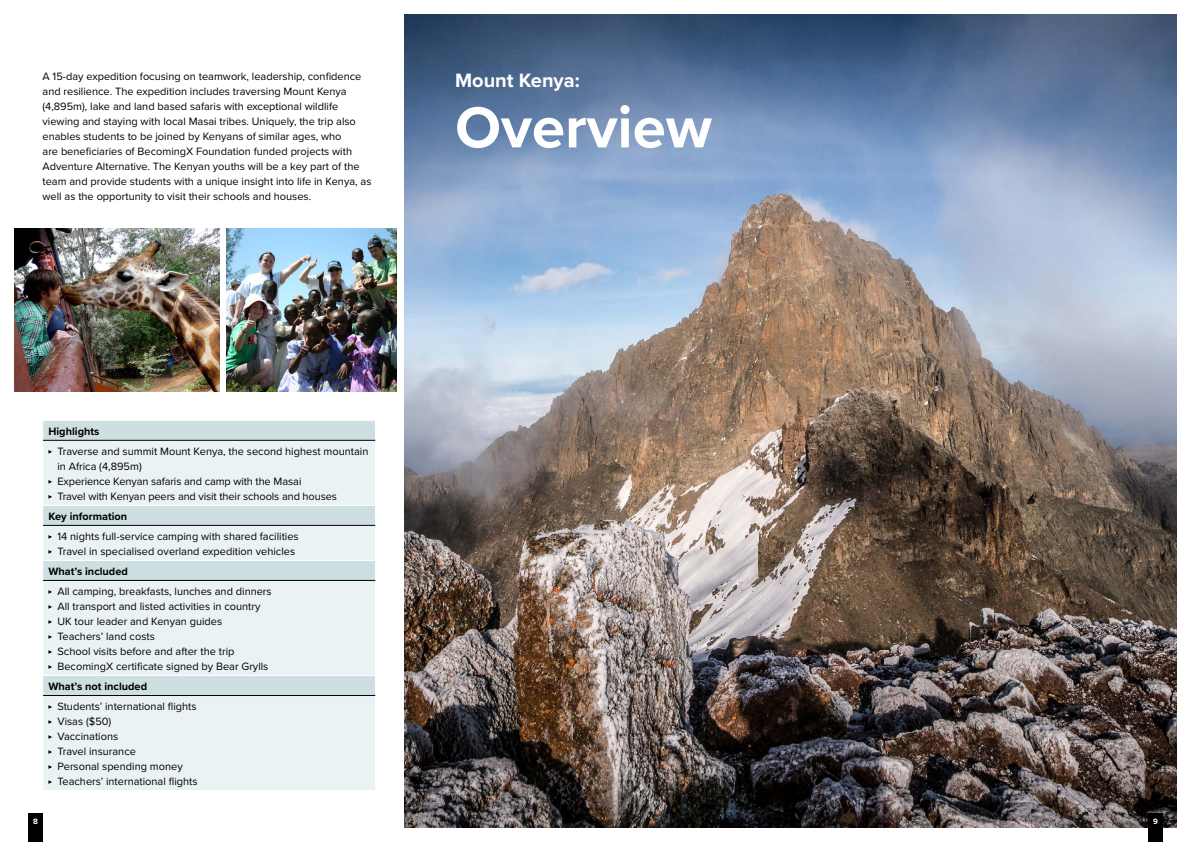
<style>
.page{position:relative;width:1191px;height:842px;background:#fff}
.page>*{position:absolute;margin:0;border:0;box-sizing:border-box;transform-origin:0 0}
.t1{font:700 60px "Proxima Nova";color:#fff}
.t2{font:700 20px "Proxima Nova";color:#fff}
.t3{font:11px/15px "Proxima Nova";color:#000}
.t4{font:700 11px "Proxima Nova";color:#000}
.t5{font:700 8px "Proxima Nova";color:#fff}
</style>
<div class="page">
<img style="left:227px;top:229px;width:170px;height:163px">
<img style="left:404px;top:14px;width:772px;height:814px">
<div style="left:1148px;top:814px;width:14px;height:28px;background:#000"></div>
<img style="left:14px;top:229px;width:206px;height:163px">
<div style="left:28px;top:814px;width:15px;height:28px;background:#000"></div>
<div style="left:44px;top:421px;width:331px;height:19px;background:#cedfe1"></div>
<svg style="left:44px;top:441px;width:331px;height:349px;fill:#ebf2f4"></svg>
<svg style="left:43px;top:421px;width:1px;height:19px"></svg>
<hr style="left:43px;top:440px;width:332px;height:1px;background:#000">
<hr style="left:43px;top:505px;width:333px;height:1px;background:#fff">
<svg style="left:43px;top:506px;width:1px;height:19px"></svg>
<hr style="left:43px;top:525px;width:332px;height:1px;background:#000">
<hr style="left:43px;top:560px;width:333px;height:1px;background:#fff">
<svg style="left:43px;top:561px;width:1px;height:19px"></svg>
<hr style="left:43px;top:580px;width:332px;height:1px;background:#000">
<hr style="left:43px;top:675px;width:333px;height:1px;background:#fff">
<svg style="left:43px;top:676px;width:1px;height:19px"></svg>
<hr style="left:43px;top:695px;width:332px;height:1px;background:#000">
<svg style="left:48px;top:450px;width:4px;height:4px"></svg>
<svg style="left:48px;top:480px;width:4px;height:4px"></svg>
<svg style="left:48px;top:495px;width:4px;height:4px"></svg>
<svg style="left:48px;top:535px;width:4px;height:4px"></svg>
<svg style="left:48px;top:550px;width:4px;height:4px"></svg>
<svg style="left:48px;top:590px;width:4px;height:4px"></svg>
<svg style="left:48px;top:605px;width:4px;height:4px"></svg>
<svg style="left:48px;top:620px;width:4px;height:4px"></svg>
<svg style="left:48px;top:635px;width:4px;height:4px"></svg>
<svg style="left:48px;top:650px;width:4px;height:4px"></svg>
<svg style="left:48px;top:665px;width:4px;height:4px"></svg>
<svg style="left:48px;top:705px;width:4px;height:4px"></svg>
<svg style="left:48px;top:720px;width:4px;height:4px"></svg>
<svg style="left:48px;top:735px;width:4px;height:4px"></svg>
<svg style="left:48px;top:750px;width:4px;height:4px"></svg>
<svg style="left:48px;top:765px;width:4px;height:4px"></svg>
<svg style="left:48px;top:780px;width:4px;height:4px"></svg>
<p class="t3" style="left:43px;top:69px;width:330px">A 15-day expedition focusing on teamwork, leadership, confidence and resilience. The expedition includes traversing Mount Kenya (4,895m), lake and land based safaris with exceptional wildlife viewing and staying with local Masai tribes. Uniquely, the trip also enables students to be joined by Kenyans of similar ages, who<br>are beneficiaries of BecomingX Foundation funded projects with Adventure Alternative. The Kenyan youths will be a key part of the team and provide students with a unique insight into life in Kenya, as well as the opportunity to visit their schools and houses.</p>
<h2 class="t2" style="left:455px;top:66px;width:126px">Mount Kenya:</h2>
<h1 class="t1" style="left:455px;top:83px;width:258px">Overview</h1>
<p class="t4" style="left:48px;top:423px;width:52px">Highlights</p>
<p class="t3" style="left:57px;top:443px;width:312px">Traverse and summit Mount Kenya, the second highest mountain in Africa (4,895m)<br>Experience Kenyan safaris and camp with the Masai<br>Travel with Kenyan peers and visit their schools and houses</p>
<p class="t4" style="left:48px;top:508px;width:80px">Key information</p>
<p class="t3" style="left:57px;top:528px;width:243px">14 nights full-service camping with shared facilities<br>Travel in specialised overland expedition vehicles</p>
<p class="t4" style="left:48px;top:563px;width:81px">What’s included</p>
<p class="t3" style="left:57px;top:583px;width:216px">All camping, breakfasts, lunches and dinners All transport and listed activities in country UK tour leader and Kenyan guides<br>Teachers’ land costs<br>School visits before and after the trip BecomingX certificate signed by Bear Grylls</p>
<p class="t4" style="left:48px;top:678px;width:100px">What’s not included</p>
<p class="t3" style="left:57px;top:698px;width:142px">Students’ international flights<br>Visas ($50)<br>Vaccinations<br>Travel insurance<br>Personal spending money<br>Teachers’ international flights</p>
<p class="t5" style="left:33px;top:815px;width:6px">8</p>
<p class="t5" style="left:1153px;top:815px;width:6px">9</p>
</div>
